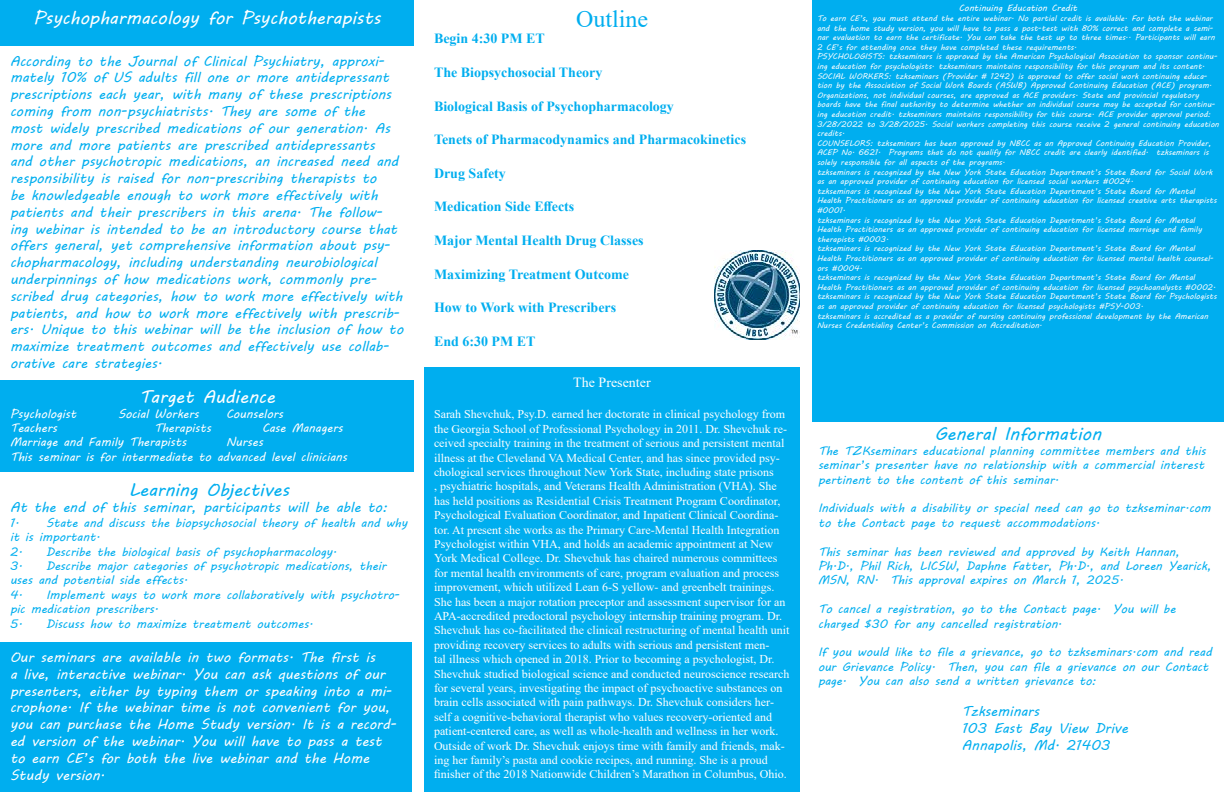
<style>
.page{position:relative;width:1224px;height:792px;background:#fff}
.page>*{position:absolute;margin:0;border:0;box-sizing:border-box;transform-origin:0 0}
.t1{font:24px "Times New Roman";color:#00aeef}
.t2{font:18px "MV Boli";color:#fff}
.t3{font:18px "MV Boli";color:#00aeef}
.t4{font:14px/16.8px "MV Boli";color:#00aeef}
.t5{font:14px/16.8px "MV Boli";color:#fff}
.t6{font:700 14px "Times New Roman";color:#00aeef}
.t7{font:14px "Times New Roman";color:#fff}
.t8{font:12px/14.4px "Times New Roman";color:#fff}
.t9{font:12px/14.4px "MV Boli";color:#00aeef}
.t10{font:12px/14.4px "MV Boli";color:#fff}
.t11{font:9px "MV Boli";color:#fff}
.t12{font:8px/9.6px "MV Boli";color:#fff}
</style>
<div class="page">
<div style="left:0;top:0;width:414px;height:46px;background:#00aeef"></div>
<div style="left:0;top:380px;width:414px;height:93px;background:#00aeef"></div>
<div style="left:0;top:642px;width:412px;height:150px;background:#00aeef"></div>
<div style="left:424px;top:368px;width:376px;height:424px;background:#00aeef"></div>
<div style="left:812px;top:0;width:412px;height:422px;background:#00aeef"></div>
<img style="left:714px;top:250px;width:86px;height:89px">
<h2 class="t2" style="left:33px;top:5px;width:349px">Psychopharmacology for Psychotherapists</h2>
<p class="t4" style="left:10px;top:52px;width:395px">According to the Journal of Clinical Psychiatry, approxi&shy;mately 10% of US adults fill one or more antidepressant prescriptions each year, with many of these prescriptions coming from non-psychiatrists. They are some of the<br>most widely prescribed medications of our generation. As more and more patients are prescribed antidepressants<br>and other psychotropic medications, an increased need and responsibility is raised for non-prescribing therapists to<br>be knowledgeable enough to work more effectively with patients and their prescribers in this arena. The follow&shy;ing webinar is intended to be an introductory course that offers general, yet comprehensive information about psy&shy;chopharmacology, including understanding neurobiological underpinnings of how medications work, commonly pre&shy;scribed drug categories, how to work more effectively with patients, and how to work more effectively with prescrib&shy;ers. Unique to this webinar will be the inclusion of how to maximize treatment outcomes and effectively use collab&shy;orative care strategies.</p>
<h2 class="t2" style="left:139px;top:385px;width:137px">Target Audience</h2>
<h3 class="t10" style="left:10px;top:406px;width:68px">Psychologist</h3>
<h3 class="t10" style="left:118px;top:406px;width:82px">Social Workers</h3>
<h3 class="t10" style="left:226px;top:406px;width:59px">Counselors</h3>
<h3 class="t10" style="left:10px;top:420px;width:49px">Teachers</h3>
<h3 class="t10" style="left:154px;top:420px;width:59px">Therapists</h3>
<h3 class="t10" style="left:262px;top:420px;width:82px">Case Managers</h3>
<h3 class="t10" style="left:10px;top:435px;width:178px">Marriage and Family Therapists</h3>
<h3 class="t10" style="left:10px;top:435px;width:339px;text-indent:216px">Nurses<br>This seminar is for intermediate to advanced level clinicians</h3>
<h2 class="t3" style="left:129px;top:477px;width:162px">Learning Objectives</h2>
<h3 class="t4" style="left:10px;top:499px;width:379px">At the end of this seminar, participants will be able to:</h3>
<h3 class="t9" style="left:10px;top:515px;width:399px">1. State and discuss the biopsychosocial theory of health and why it is important.</h3>
<h3 class="t9" style="left:10px;top:544px;width:328px">2. Describe the biological basis of psychopharmacology.</h3>
<h3 class="t9" style="left:10px;top:558px;width:378px">3. Describe major categories of psychotropic medications, their uses and potential side effects.</h3>
<h3 class="t9" style="left:10px;top:587px;width:391px">4. Implement ways to work more collaboratively with psychotro&shy;pic medication prescribers.</h3>
<h3 class="t9" style="left:10px;top:616px;width:305px">5. Discuss how to maximize treatment outcomes.</h3>
<p class="t5" style="left:10px;top:649px;width:388px">Our seminars are available in two formats. The first is<br>a live, interactive webinar. You can ask questions of our presenters, either by typing them or speaking into a mi&shy;crophone. If the webinar time is not convenient for you, you can purchase the Home Study version. It is a record&shy;ed version of the webinar. You will have to pass a test to earn CE’s for both the live webinar and the Home Study version.</p>
<h1 class="t1" style="left:576px;top:2px;width:73px">Outline</h1>
<h3 class="t6" style="left:434px;top:29px;width:112px">Begin 4:30 PM ET</h3>
<h3 class="t6" style="left:434px;top:62px;width:170px">The Biopsychosocial Theory</h3>
<h3 class="t6" style="left:434px;top:96px;width:241px">Biological Basis of Psychopharmacology</h3>
<h3 class="t6" style="left:434px;top:129px;width:314px">Tenets of Pharmacodynamics and Pharmacokinetics</h3>
<h3 class="t6" style="left:434px;top:163px;width:73px">Drug Safety</h3>
<h3 class="t6" style="left:434px;top:197px;width:142px">Medication Side Effects</h3>
<h3 class="t6" style="left:434px;top:230px;width:211px">Major Mental Health Drug Classes</h3>
<h3 class="t6" style="left:434px;top:264px;width:197px">Maximizing Treatment Outcome</h3>
<h3 class="t6" style="left:434px;top:297px;width:184px">How to Work with Prescribers</h3>
<h3 class="t6" style="left:434px;top:331px;width:103px">End 6:30 PM ET</h3>
<h3 class="t7" style="left:573px;top:373px;width:79px">The Presenter</h3>
<p class="t8" style="left:434px;top:407px;width:357px">Sarah Shevchuk, Psy.D. earned her doctorate in clinical psychology from the Georgia School of Professional Psychology in 2011. Dr. Shevchuk re&shy;ceived specialty training in the treatment of serious and persistent mental illness at the Cleveland VA Medical Center, and has since provided psy&shy;chological services throughout New York State, including state prisons<br>, psychiatric hospitals, and Veterans Health Administration (VHA). She has held positions as Residential Crisis Treatment Program Coordinator, Psychological Evaluation Coordinator, and Inpatient Clinical Coordina&shy;tor. At present she works as the Primary Care-Mental Health Integration Psychologist within VHA, and holds an academic appointment at New York Medical College. Dr. Shevchuk has chaired numerous committees for mental health environments of care, program evaluation and process improvement, which utilized Lean 6-S yellow- and greenbelt trainings.<br>She has been a major rotation preceptor and assessment supervisor for an APA-accredited predoctoral psychology internship training program. Dr.<br>Shevchuk has co-facilitated the clinical restructuring of mental health unit providing recovery services to adults with serious and persistent men-<br>tal illness which opened in 2018. Prior to becoming a psychologist, Dr.<br>Shevchuk studied biological science and conducted neuroscience research for several years, investigating the impact of psychoactive substances on brain cells associated with pain pathways. Dr. Shevchuk considers her&shy;self a cognitive-behavioral therapist who values recovery-oriented and patient-centered care, as well as whole-health and wellness in her work.<br>Outside of work Dr. Shevchuk enjoys time with family and friends, mak&shy;ing her family’s pasta and cookie recipes, and running. She is a proud finisher of the 2018 Nationwide Children’s Marathon in Columbus, Ohio.</p>
<p class="t11" style="left:959px;top:2px;width:120px">Continuing Education Credit</p>
<p class="t12" style="left:817px;top:13px;width:403px">To earn CE’s, you must attend the entire webinar. No partial credit is available. For both the webinar and the home study version, you will have to pass a post-test with 80% correct and complete a semi&shy;nar evaluation to earn the certificate. You can take the test up to three times.. Participants will earn 2 CE’s for attending once they have completed these requirements.<br>PSYCHOLOGISTS: tzkseminars is approved by the American Psychological Association to sponsor continu&shy;ing education for psychologists. tzkseminars maintains responsibility for this program and its content.<br>SOCIAL WORKERS: tzkseminars (Provider # 1242) is approved to offer social work continuing educa&shy;tion by the Association of Social Work Boards (ASWB) Approved Continuing Education (ACE) program.<br>Organizations, not individual courses, are approved as ACE providers. State and provincial regulatory boards have the final authority to determine whether an individual course may be accepted for continu&shy;ing education credit. tzkseminars maintains responsibility for this course. ACE provider approval period:<br>3/28/2022 to 3/28/2025. Social workers completing this course receive 2 general continuing education credits.<br>COUNSELORS: tzkseminars has been approved by NBCC as an Approved Continuing Education Provider, ACEP No. 6621. Programs that do not qualify for NBCC credit are clearly identified. tzkseminars is solely responsible for all aspects of the programs.<br>tzkseminars is recognized by the New York State Education Department’s State Board for Social Work as an approved provider of continuing education for licensed social workers #0024.<br>tzkseminars is recognized by the New York State Education Department’s State Board for Mental Health Practitioners as an approved provider of continuing education for licensed creative arts therapists #0001.<br>tzkseminars is recognized by the New York State Education Department’s State Board for Mental Health Practitioners as an approved provider of continuing education for licensed marriage and family therapists #0003.<br>tzkseminars is recognized by the New York State Education Department’s State Board for Mental Health Practitioners as an approved provider of continuing education for licensed mental health counsel&shy;ors #0004.<br>tzkseminars is recognized by the New York State Education Department’s State Board for Mental Health Practitioners as an approved provider of continuing education for licensed psychoanalysts #0002. tzkseminars is recognized by the New York State Education Department’s State Board for Psychologists as an approved provider of continuing education for licensed psychologists #PSY-003.<br>tzkseminars is accredited as a provider of nursing continuing professional development by the American Nurses Credentialing Center’s Commission on Accreditation.</p>
<h2 class="t3" style="left:935px;top:422px;width:168px">General Information</h2>
<h3 class="t9" style="left:818px;top:443px;width:389px;text-align:justify">The TZKseminars educational planning committee members and this seminar’s presenter have no relationship with a commercial interest pertinent to the content of this seminar.</h3>
<h3 class="t9" style="left:818px;top:501px;width:394px">Individuals with a disability or special need can go to tzkseminar.com to the Contact page to request accommodations.</h3>
<h3 class="t9" style="left:818px;top:544px;width:395px">This seminar has been reviewed and approved by Keith Hannan,<br>Ph.D., Phil Rich, LICSW, Daphne Fatter, Ph.D., and Loreen Yearick,<br>MSN, RN. This approval expires on March 1, 2025.</h3>
<h3 class="t9" style="left:818px;top:602px;width:359px">To cancel a registration, go to the Contact page. You will be charged $30 for any cancelled registration.</h3>
<h3 class="t9" style="left:818px;top:645px;width:395px">If you would like to file a grievance, go to tzkseminars.com and read our Grievance Policy. Then, you can file a grievance on our Contact page. You can also send a written grievance to:</h3>
<h3 class="t4" style="left:962px;top:703px;width:168px">Tzkseminars<br>103 East Bay View Drive<br>Annapolis, Md. 21403</h3>
</div>
